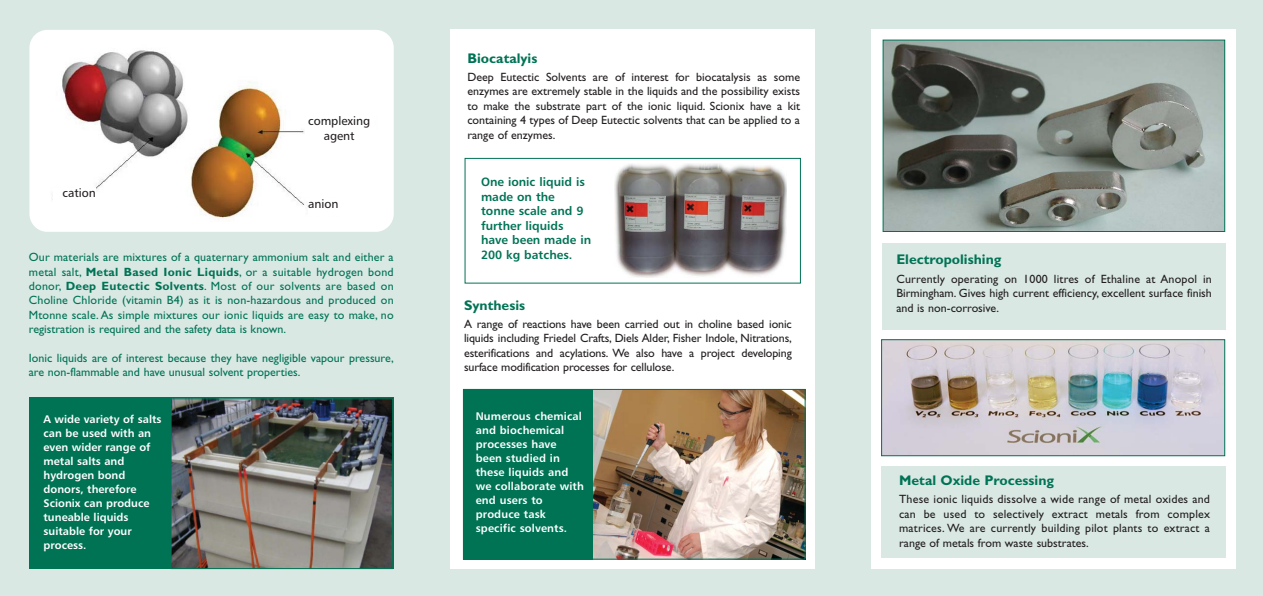
<style>
.page{position:relative;width:1263px;height:596px;background:#fff}
.page>*{position:absolute;margin:0;border:0;box-sizing:border-box;transform-origin:0 0}
.t1{font:700 14px "Gill Sans";color:#007355}
.t2{font:12px/14.4px "Gill Sans";color:#231f20;text-align:justify}
.t3{font:12px/14.4px "Gill Sans";color:#007355;text-align:justify}
.t4{font:12px/14.4px "Humanist 777 BT Bold B";color:#007355}
.t5{font:12px/14.4px "Humanist 777 BT Roman B";color:#231f20;text-align:center}
.t6{font:11px/14px "Humanist 777 BT Bold B";color:#fff}
.s1{font-weight:700}
</style>
<div class="page">
<div style="left:422px;top:0;width:841px;height:595px;background:#d9e8e3"></div>
<div style="left:871px;top:30px;width:364px;height:538px;background:#fff"></div>
<div style="left:0;top:0;width:422px;height:595px;background:#d9e8e3"></div>
<div style="left:29px;top:30px;width:365px;height:202px;background:#fff;border-radius:18px"></div>
<img style="left:52px;top:50px;width:256px;height:172px">
<img style="left:884px;top:42px;width:339px;height:188px">
<div style="left:882px;top:40px;width:343px;height:192px;border:1px solid #007355"></div>
<div style="left:882px;top:243px;width:343px;height:86px;background:#d9e8e3"></div>
<img style="left:883px;top:341px;width:340px;height:113px">
<div style="left:881px;top:339px;width:344px;height:117px;border:1px solid #007355"></div>
<div style="left:881px;top:466px;width:344px;height:91px;background:#d9e8e3"></div>
<div style="left:29px;top:397px;width:364px;height:171px;background:#007355"></div>
<img style="left:173px;top:400px;width:218px;height:166px">
<div style="left:171px;top:398px;width:222px;height:170px;border:1px solid #007355"></div>
<div style="left:450px;top:30px;width:364px;height:538px;background:#fff"></div>
<img style="left:593px;top:390px;width:211px;height:167px">
<div style="left:463px;top:388px;width:343px;height:171px;border:1px solid #007355"></div>
<div style="left:463px;top:389px;width:130px;height:170px;background:#007355"></div>
<div style="left:464px;top:158px;width:337px;height:125px;border:1px solid #007355"></div>
<img style="left:614px;top:163px;width:173px;height:114px">
<div style="left:53px;top:188px;width:43px;height:27px;background:#fff"></div>
<div style="left:305px;top:102px;width:68px;height:49px;background:#fff"></div>
<p class="t5" style="left:63px;top:186px;width:35px">cation</p>
<p class="t5" style="left:308px;top:115px;width:64px">complexing agent</p>
<p class="t5" style="left:308px;top:197px;width:32px">anion</p>
<p class="t3" style="left:29px;top:251px;width:366px">Our materials are mixtures of a quaternary ammonium salt and either a metal salt, <span class="s1">Metal Based Ionic Liquids</span>, or a suitable hydrogen bond donor, <span class="s1">Deep Eutectic Solvents</span>. Most of our solvents are based on Choline Chloride (vitamin B4) as it is non-hazardous and produced on Mtonne scale. As simple mixtures our ionic liquids are easy to make, no registration is required and the safety data is known.</p>
<p class="t3" style="left:29px;top:352px;width:366px">Ionic liquids are of interest because they have negligible vapour pressure, are non-flammable and have unusual solvent properties.</p>
<p class="t6" style="left:44px;top:412px;width:119px">A wide variety of salts can be used with an even wider range of metal salts and hydrogen bond donors, therefore<br>Scionix can produce tuneable liquids suitable for your process.</p>
<p class="t1" style="left:467px;top:53px;width:71px">Biocatalyis</p>
<p class="t2" style="left:467px;top:71px;width:334px">Deep Eutectic Solvents are of interest for biocatalysis as some enzymes are extremely stable in the liquids and the possibility exists to make the substrate part of the ionic liquid. Scionix have a kit containing 4 types of Deep Eutectic solvents that can be applied to a range of enzymes.</p>
<p class="t4" style="left:481px;top:175px;width:112px">One ionic liquid is made on the tonne scale and 9 further liquids have been made in<br>200 kg batches.</p>
<p class="t1" style="left:464px;top:300px;width:63px">Synthesis</p>
<p class="t2" style="left:464px;top:318px;width:329px">A range of reactions have been carried out in choline based ionic liquids including Friedel Crafts, Diels Alder, Fisher Indole, Nitrations, esterifications and acylations. We also have a project developing surface modification processes for cellulose.</p>
<p class="t6" style="left:476px;top:409px;width:110px">Numerous chemical and biochemical processes have been studied in these liquids and we collaborate with end users to produce task specific solvents.</p>
<p class="t1" style="left:896px;top:255px;width:107px">Electropolishing</p>
<p class="t2" style="left:896px;top:272px;width:317px">Currently operating on 1000 litres of Ethaline at Anopol in Birmingham. Gives high current efficiency, excellent surface finish and is non-corrosive.</p>
<p class="t1" style="left:899px;top:475px;width:156px">Metal Oxide Processing</p>
<p class="t2" style="left:899px;top:493px;width:312px">These ionic liquids dissolve a wide range of metal oxides and can be used to selectively extract metals from complex matrices. We are currently building pilot plants to extract a range of metals from waste substrates.</p>
</div>
